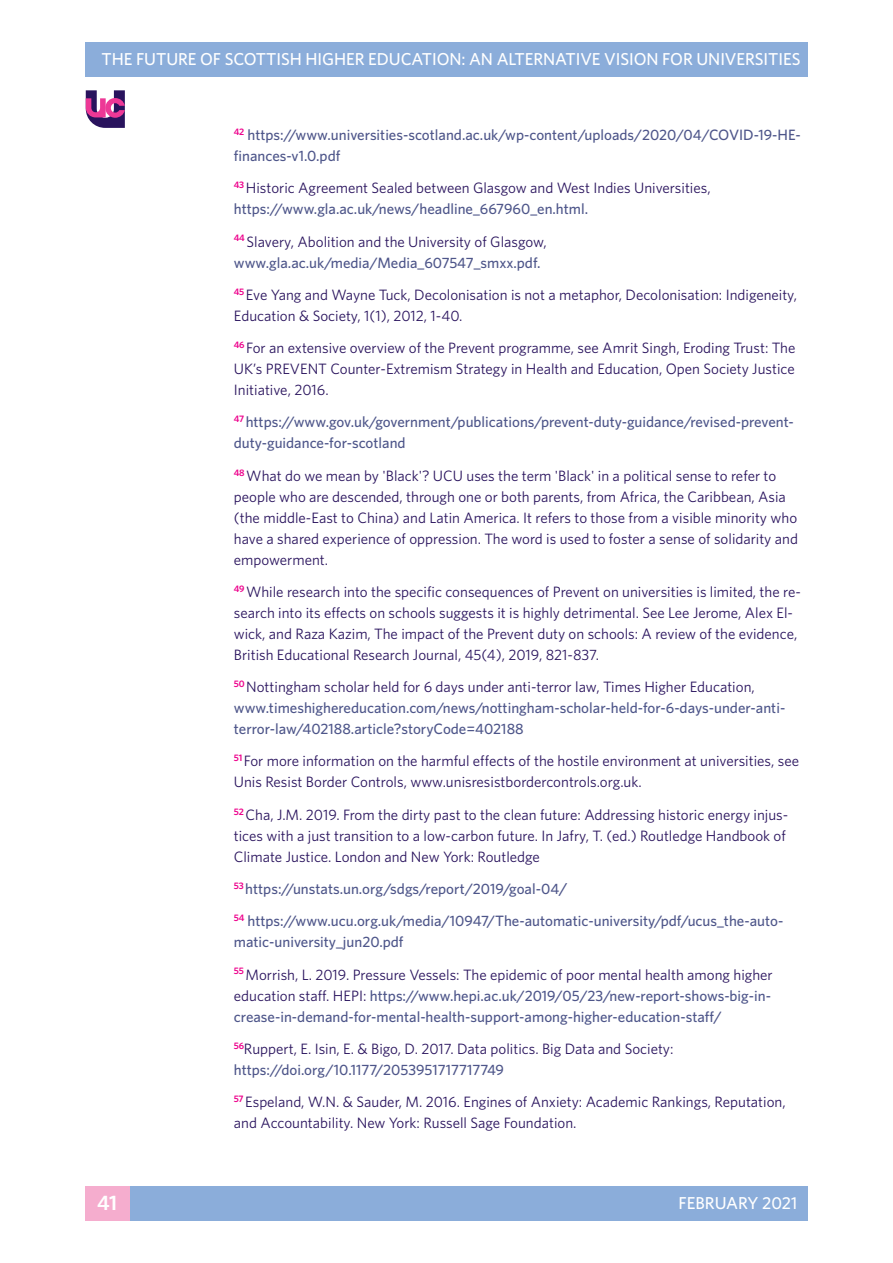
<style>
.page{position:relative;width:893px;height:1263px;background:#fff}
.page>*{position:absolute;margin:0;border:0;box-sizing:border-box;transform-origin:0 0}
.t1{font:600 21px "Whitney";color:#fff}
.t2{font:500 17.25px "Whitney";letter-spacing:-.005em;color:#fff}
.t3{font:15px/21px "Whitney";color:#29135d}
.t4{font:500 15px/21px "Whitney";color:#4e568a}
.s1{font-weight:500;color:#4e568a}
.s2{font-weight:400;color:#29135d}
.s3{font-size:15.75px}
</style>
<div class="page">
<div style="left:85px;top:43px;width:723px;height:34px;background:#8badda"></div>
<div style="left:134px;top:1186px;width:674px;height:34px;background:#8badda"></div>
<div style="left:85px;top:1186px;width:44px;height:34px;background:#f5adce"></div>
<svg style="left:86px;top:90px;width:39px;height:38px"></svg>
<p class="t2" style="left:102px;top:49px;width:700px">THE FUTURE OF SCOTTISH HIGHER EDUCATION: AN ALTERNATIVE VISION FOR UNIVERSITIES</p>
<h1 class="t1" style="left:97px;top:1190px;width:22px">41</h1>
<p class="t4" style="left:234px;top:124px;width:568px"><sup>42</sup> https://www.universities-scotland.ac.uk/wp-content/uploads/2020/04/COVID-19-HE&shy;finances-v1.0.pdf</p>
<p class="t3" style="left:234px;top:178px;width:478px"><sup>43</sup> Historic Agreement Sealed between Glasgow and West Indies Universities, <span class="s1">https://www.gla.ac.uk/news/headline_667960_en.html.</span></p>
<p class="t3" style="left:234px;top:231px;width:314px"><sup>44</sup> Slavery, Abolition and the University of Glasgow, <span class="s1">www.gla.ac.uk/media/Media_607547_smxx.pdf.</span></p>
<p class="t3" style="left:234px;top:284px;width:565px"><sup>45</sup> Eve Yang and Wayne Tuck, Decolonisation is not a metaphor, Decolonisation: Indigeneity,<br>Education &amp; Society, 1(1), 2012, 1-40.</p>
<p class="t3" style="left:234px;top:337px;width:563px;text-align:justify"><sup>46</sup> For an extensive overview of the Prevent programme, see Amrit Singh, Eroding Trust: The UK’s PREVENT Counter-Extremism Strategy in Health and Education, Open Society Justice Initiative, 2016.</p>
<p class="t4" style="left:234px;top:412px;width:561px"><sup>47</sup> https://www.gov.uk/government/publications/prevent-duty-guidance/revised-prevent&shy;duty-guidance-for-scotland</p>
<p class="t3" style="left:234px;top:465px;width:566px"><sup>48</sup> What do we mean by 'Black'? UCU uses the term 'Black' in a political sense to refer to people who are descended, through one or both parents, from Africa, the Caribbean, Asia (the middle-East to China) and Latin America. It refers to those from a visible minority who have a shared experience of oppression. The word is used to foster a sense of solidarity and empowerment.</p>
<p class="t3" style="left:234px;top:581px;width:568px"><sup>49</sup> While research into the specific consequences of Prevent on universities is limited, the re&shy;search into its effects on schools suggests it is highly detrimental. See Lee Jerome, Alex El&shy;wick, and Raza Kazim, The impact of the Prevent duty on schools: A review of the evidence, British Educational Research Journal, 45(4), 2019, 821-837.</p>
<p class="t4" style="left:234px;top:676px;width:553px"><sup>50</sup> <span class="s2">Nottingham scholar held for 6 days under anti-terror law, Times Higher Education, </span>www.timeshighereducation.com/news/nottingham-scholar-held-for-6-days-under-anti&shy;terror-law/402188.article?storyCode=402188</p>
<p class="t3" style="left:234px;top:751px;width:567px"><sup>51</sup> For more information on the harmful effects of the hostile environment at universities, see<br>Unis Resist Border Controls, www.unisresistbordercontrols.org.uk.</p>
<p class="t3" style="left:234px;top:804px;width:556px"><sup>52</sup> Cha, J.M. 2019. From the dirty past to the clean future: Addressing historic energy injus&shy;tices with a just transition to a low-carbon future. In Jafry, T. (ed.) Routledge Handbook of<br>Climate Justice. London and New York: Routledge</p>
<p class="t4" style="left:234px;top:873px;width:551px;line-height:32.2px"><sup>53</sup> https://unstats.un.org/sdgs/report/2019/goal-04<span class="s3">/<br></span><sup>54</sup> https://www.ucu.org.uk/media/10947/The-automatic-university/pdf/ucus_the-auto-</p>
<p class="t3" style="left:234px;top:926px;width:540px;line-height:32.2px"><span class="s1">matic-university_jun20.pdf<br></span><sup>55</sup> Morrish, L. 2019. Pressure Vessels: The epidemic of poor mental health among higher</p>
<p class="t4" style="left:234px;top:985px;width:539px"><span class="s2">education staff. HEPI:</span> https://www.hepi.ac.uk/2019/05/23/new-report-shows-big-in&shy;crease-in-demand-for-mental-health-support-among-higher-education-staff/</p>
<p class="t3" style="left:234px;top:1038px;width:441px"><sup>56</sup>Ruppert, E. Isin, E. &amp; Bigo, D. 2017. Data politics. Big Data and Society: <span class="s1">https://doi.org/10.1177/2053951717717749</span></p>
<p class="t3" style="left:234px;top:1091px;width:553px"><sup>57</sup> Espeland, W.N. &amp; Sauder, M. 2016. Engines of Anxiety: Academic Rankings, Reputation, and Accountability. New York: Russell Sage Foundation.</p>
<p class="t2" style="left:679px;top:1193px;width:120px">FEBRUARY 2021</p>
</div>
